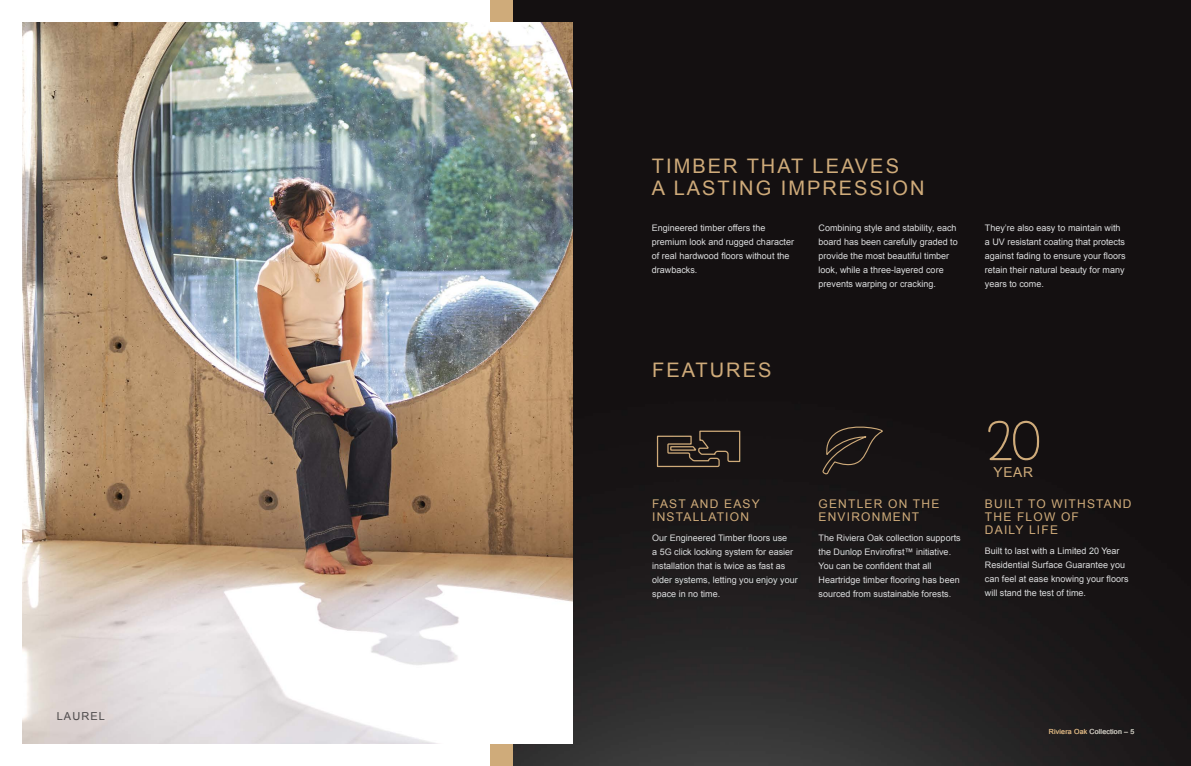
<style>
.page{position:relative;width:1191px;height:766px;background:#fff}
.page>*{position:absolute;margin:0;border:0;box-sizing:border-box;transform-origin:0 0}
.t1{font:20px/22px "Arial";letter-spacing:.1em;color:#cfab7a}
.t2{font:13.7px "Arial";color:#cfab7a}
.t3{font:12px/13px "Arial";letter-spacing:.1em;color:#cfab7a}
.t4{font:11px "Arial";letter-spacing:.1em;color:#4d4a4b}
.t5{font:9px/14px "Arial";color:#dcddde}
.t6{font:7px "Arial";letter-spacing:.025em;color:#a6a193}
.s1{color:#cfab7a}
</style>
<div class="page">
<img style="left:513px;top:0;width:678px;height:765px">
<div style="left:490px;top:0;width:23px;height:765px;background:#cfab7a"></div>
<img style="left:23px;top:23px;width:550px;height:720px">
<svg style="left:656px;top:430px;width:85px;height:37px;background:#362d25"></svg>
<svg style="left:984px;top:419px;width:56px;height:42px;background:#332a22"></svg>
<svg style="left:821px;top:422px;width:64px;height:53px;background:#261f1c"></svg>
<p class="t4" style="left:57px;top:709px;width:50px">LAUREL</p>
<h1 class="t1" style="left:652px;top:155px;width:274px">TIMBER THAT LEAVES<br>A LASTING IMPRESSION</h1>
<p class="t5" style="left:652px;top:221px;width:144px">Engineered timber offers the premium look and rugged character of real hardwood floors without the drawbacks.</p>
<p class="t5" style="left:818px;top:221px;width:141px">Combining style and stability, each board has been carefully graded to provide the most beautiful timber look, while a three-layered core prevents warping or cracking.</p>
<p class="t5" style="left:985px;top:221px;width:142px">They’re also easy to maintain with a UV resistant coating that protects against fading to ensure your floors retain their natural beauty for many years to come.</p>
<h1 class="t1" style="left:652px;top:359px;width:121px">FEATURES</h1>
<h3 class="t3" style="left:652px;top:497px;width:109px">FAST AND EASY<br>INSTALLATION</h3>
<p class="t5" style="left:652px;top:530px;width:147px">Our Engineered Timber floors use<br>a 5G click locking system for easier installation that is twice as fast as older systems, letting you enjoy your space in no time.</p>
<h3 class="t3" style="left:818px;top:497px;width:122px">GENTLER ON THE<br>ENVIRONMENT</h3>
<p class="t5" style="left:818px;top:530px;width:144px">The Riviera Oak collection supports the Dunlop Envirofirst™ initiative.<br>You can be confident that all Heartridge timber flooring has been sourced from sustainable forests.</p>
<h2 class="t2" style="left:993px;top:463px;width:41px">YEAR</h2>
<h3 class="t3" style="left:985px;top:497px;width:148px">BUILT TO WITHSTAND<br>THE FLOW OF<br>DAILY LIFE</h3>
<p class="t5" style="left:985px;top:543px;width:145px">Built to last with a Limited 20 Year Residential Surface Guarantee you can feel at ease knowing your floors will stand the test of time.</p>
<p class="t6" style="left:1049px;top:727px;width:87px"><span class="s1">Riviera Oak</span> Collection – 5</p>
</div>
